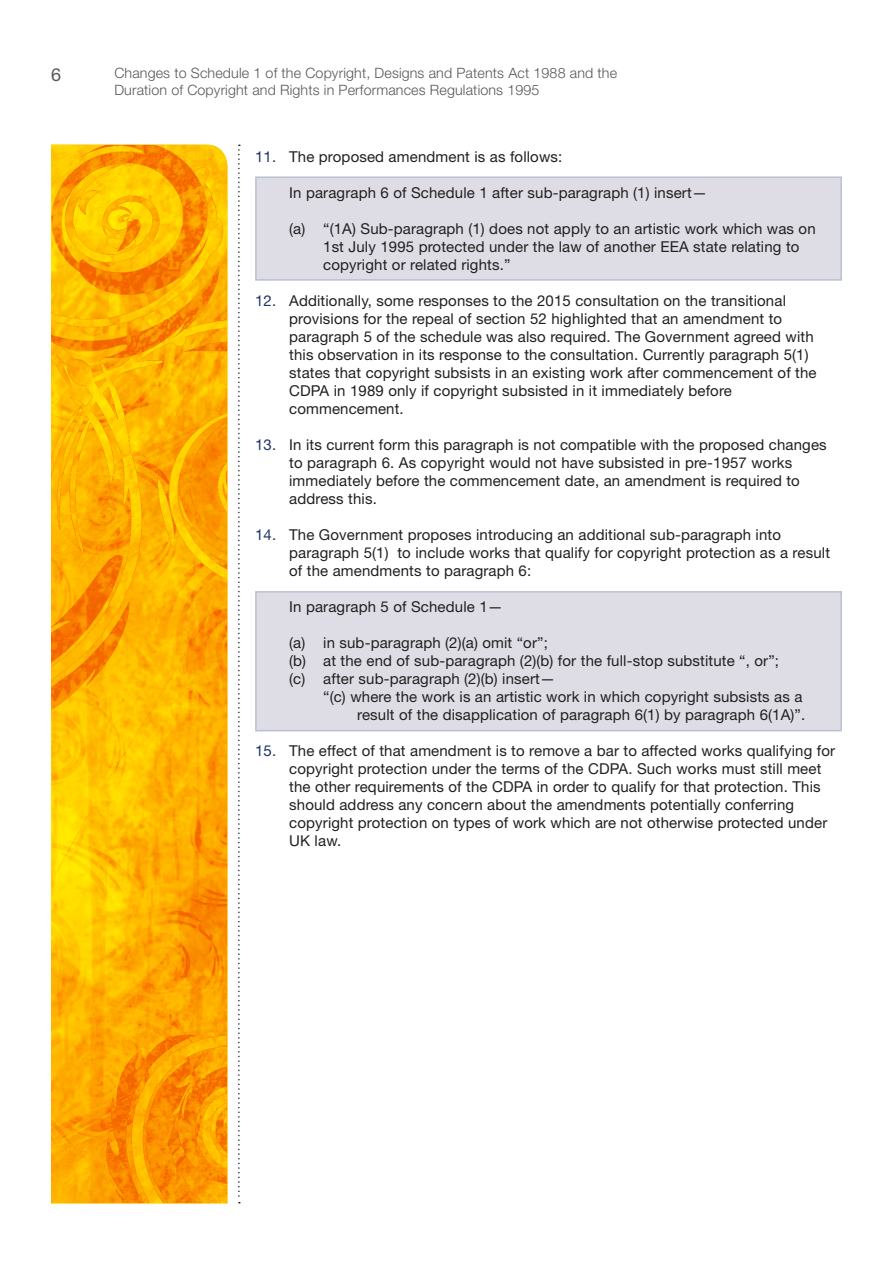
<style>
.page{position:relative;width:893px;height:1263px;background:#fff}
.page>*{position:absolute;margin:0;border:0;box-sizing:border-box;transform-origin:0 0}
.t1{font:18px "Helvetica Neue LT Std";color:#57585a}
.t2{font:15px/18px "Helvetica Neue LT Std";letter-spacing:.01em;color:#231f20}
.t3{font:300 14.25px/17.1px "Helvetica Neue LT Std";letter-spacing:.01em;color:#57585a}
.s1{color:#1f3369}
</style>
<div class="page">
<svg style="left:238px;top:145px;width:2px;height:1058px"></svg>
<img style="left:51px;top:145px;width:176px;height:1058px">
<div style="left:255px;top:176px;width:587px;height:105px;background:#dedde6"></div>
<div style="left:255px;top:591px;width:587px;height:140px;background:#dedde6"></div>
<p class="t1" style="left:51px;top:64px;width:12px">6</p>
<p class="t3" style="left:114px;top:64px;width:504px">Changes to Schedule 1 of the Copyright, Designs and Patents Act 1988 and the<br>Duration of Copyright and Rights in Performances Regulations 1995</p>
<p class="t2" style="left:255px;top:147px;width:309px"><span class="s1">11.</span> The proposed amendment is as follows:</p>
<p class="t2" style="left:289px;top:183px;width:419px">In paragraph 6 of Schedule 1 after sub-paragraph (1) insert—</p>
<p class="t2" style="left:323px;top:219px;width:494px;text-indent:-34px">(a) “(1A) Sub-paragraph (1) does not apply to an artistic work which was on<br>1st July 1995 protected under the law of another EEA state relating to copyright or related rights.”</p>
<p class="t2" style="left:289px;top:291px;width:529px;text-indent:-34px"><span class="s1">12.</span> Additionally, some responses to the 2015 consultation on the transitional provisions for the repeal of section 52 highlighted that an amendment to paragraph 5 of the schedule was also required. The Government agreed with this observation in its response to the consultation. Currently paragraph 5(1) states that copyright subsists in an existing work after commencement of the CDPA in 1989 only if copyright subsisted in it immediately before commencement.</p>
<p class="t2" style="left:289px;top:435px;width:539px;text-indent:-34px"><span class="s1">13.</span> In its current form this paragraph is not compatible with the proposed changes to paragraph 6. As copyright would not have subsisted in pre-1957 works immediately before the commencement date, an amendment is required to address this.</p>
<p class="t2" style="left:289px;top:525px;width:542px;text-indent:-34px"><span class="s1">14.</span> The Government proposes introducing an additional sub-paragraph into paragraph 5(1) to include works that qualify for copyright protection as a result of the amendments to paragraph 6:</p>
<p class="t2" style="left:289px;top:597px;width:215px">In paragraph 5 of Schedule 1—</p>
<p class="t2" style="left:289px;top:633px;width:260px">(a) in sub-paragraph (2)(a) omit “or”;</p>
<p class="t2" style="left:289px;top:651px;width:491px">(b) at the end of sub-paragraph (2)(b) for the full-stop substitute “, or”;</p>
<p class="t2" style="left:289px;top:669px;width:267px">(c) after sub-paragraph (2)(b) insert—</p>
<p class="t2" style="left:323px;top:687px;width:481px">“(c) where the work is an artistic work in which copyright subsists as a</p>
<p class="t2" style="left:357px;top:705px;width:450px">result of the disapplication of paragraph 6(1) by paragraph 6(1A)”.</p>
<p class="t2" style="left:289px;top:741px;width:547px;text-indent:-34px"><span class="s1">15.</span> The effect of that amendment is to remove a bar to affected works qualifying for copyright protection under the terms of the CDPA. Such works must still meet the other requirements of the CDPA in order to qualify for that protection. This should address any concern about the amendments potentially conferring copyright protection on types of work which are not otherwise protected under UK law.</p>
</div>
